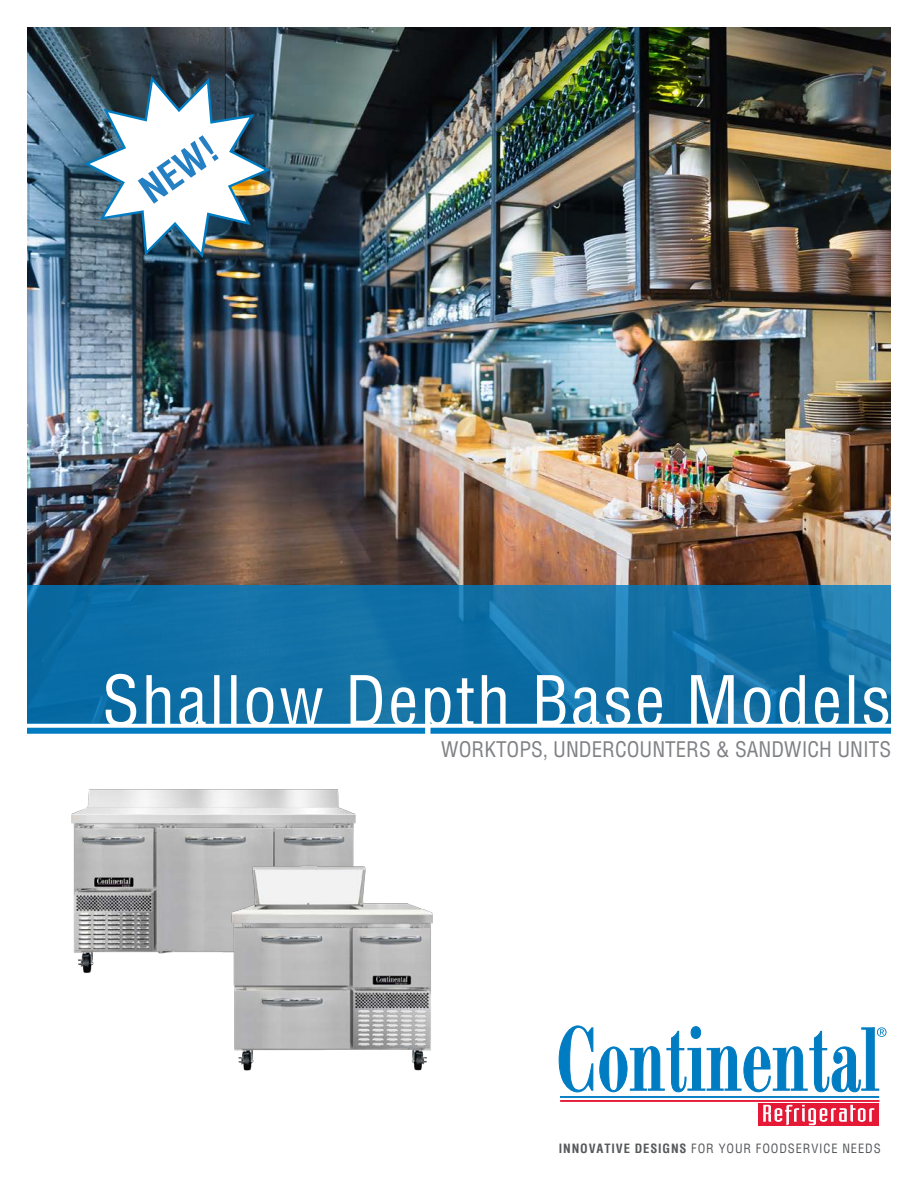
<style>
.page{position:relative;width:918px;height:1188px;background:#fff}
.page>*{position:absolute;margin:0;border:0;box-sizing:border-box;transform-origin:0 0}
.t1{font:condensed 67.5px "Helvetica";letter-spacing:.03em;color:#fff}
.t2{font:700 condensed 37.5px "Helvetica";color:#257fc3}
.t3{font:condensed 21px "Helvetica";color:#808285}
.t4{font:condensed 12.45px "Helvetica";letter-spacing:.07em;color:#57585a}
.s1{font-weight:700}
</style>
<div class="page">
<div style="left:27px;top:728px;width:864px;height:6px;background:#007cc2"></div>
<img style="left:27px;top:27px;width:864px;height:558px">
<svg style="left:27px;top:585px;width:864px;height:138px;fill:#106fa5"></svg>
<img style="left:71px;top:789px;width:285px;height:184px">
<img style="left:219px;top:850px;width:214px;height:221px">
<hr style="left:560px;top:1096px;width:319px;height:2px;background:#007cc2">
<hr style="left:560px;top:1100px;width:319px;height:2px;background:#e51836">
<div style="left:758px;top:1103px;width:121px;height:23px;background:#e51836"></div>
<svg style="left:763px;top:1105px;width:111px;height:20px"></svg>
<svg style="left:559px;top:1026px;width:328px;height:67px"></svg>
<img style="left:81px;top:73px;width:192px;height:188px">
<p class="t2" style="left:130px;top:174px;width:87px;rotate:-35deg">NEW!</p>
<p class="t1" style="left:102px;top:657px;width:791px">Shallow Depth Base Models</p>
<p class="t3" style="left:441px;top:736px;width:451px">WORKTOPS, UNDERCOUNTERS &amp; SANDWICH UNITS</p>
<p class="t4" style="left:559px;top:1141px;width:323px"><span class="s1">INNOVATIVE DESIGNS</span> FOR YOUR FOODSERVICE NEEDS</p>
</div>
